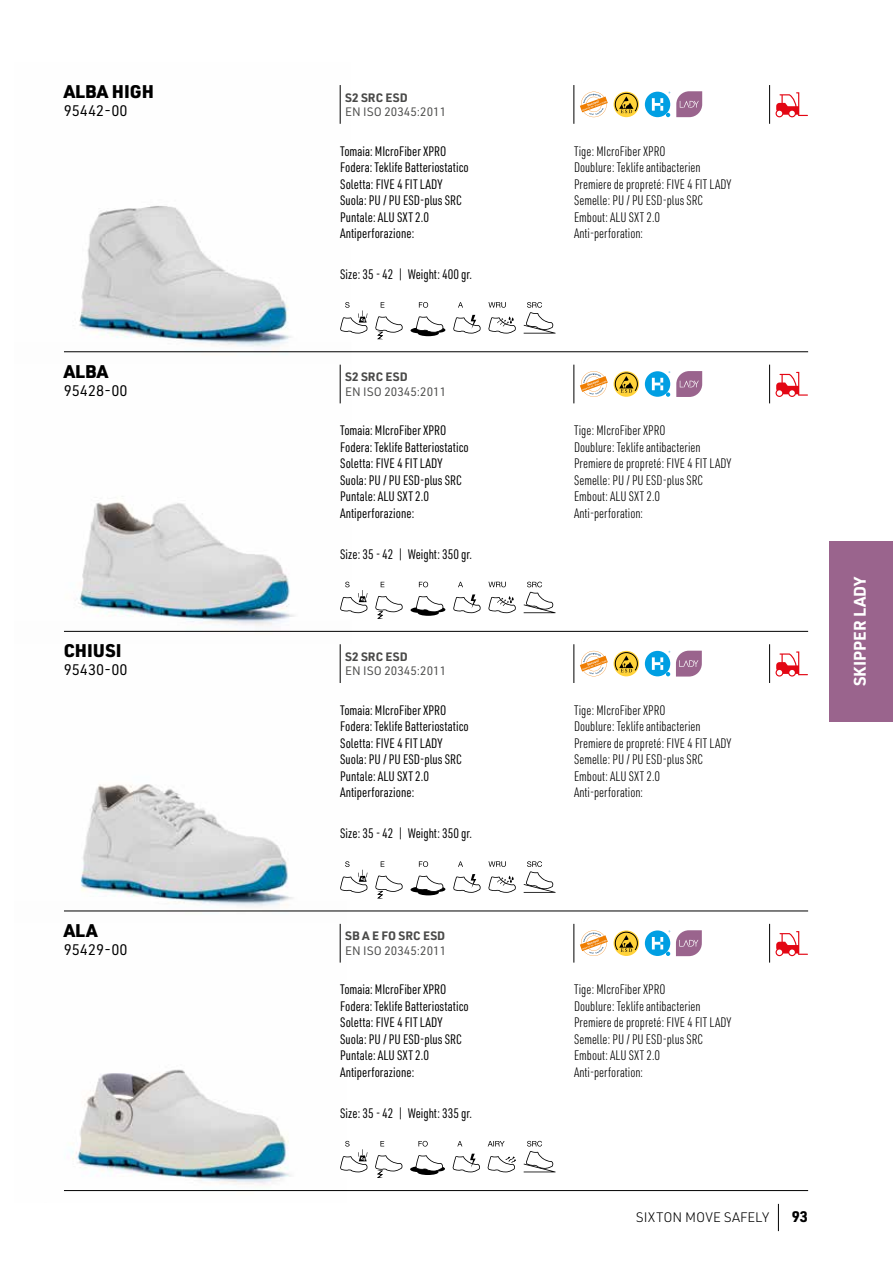
<style>
.page{position:relative;width:893px;height:1263px;background:#fff}
.page>*{position:absolute;margin:0;border:0;box-sizing:border-box;transform-origin:0 0}
.t1{font:900 18px "URWDIN";color:#000}
.t2{font:700 16.5px "URWDIN";color:#fff}
.t3{font:15px "URWDIN";color:#000}
.t4{font:700 15px "URWDIN";color:#000}
.t5{font:13.5px/16.5px "URWDIN Cond";color:#000}
.t6{font:300 13.5px/16.5px "URWDIN Cond";color:#000}
.t7{font:300 13.5px "URWDIN";color:#000}
.t8{font:12px "URWDIN";color:#4a4a49}
.t9{font:700 12px "URWDIN";color:#4a4a49}
</style>
<div class="page">
<svg style="left:778px;top:1204px;width:1px;height:27px"></svg>
<div style="left:829px;top:541px;width:64px;height:181px;background:#9a648d"></div>
<svg style="left:645px;top:92px;width:25px;height:25px"></svg>
<svg style="left:652px;top:92px;width:18px;height:25px"></svg>
<svg style="left:580px;top:92px;width:28px;height:25px"></svg>
<svg style="left:614px;top:92px;width:25px;height:25px"></svg>
<svg style="left:615px;top:93px;width:23px;height:20px"></svg>
<img style="left:79px;top:85px;width:261px;height:257px">
<svg style="left:381px;top:302px;width:3px;height:6px"></svg>
<svg style="left:375px;top:316px;width:28px;height:23px"></svg>
<svg style="left:419px;top:302px;width:9px;height:6px"></svg>
<svg style="left:411px;top:316px;width:34px;height:20px"></svg>
<svg style="left:340px;top:302px;width:27px;height:32px"></svg>
<svg style="left:458px;top:302px;width:5px;height:6px"></svg>
<svg style="left:453px;top:315px;width:28px;height:19px"></svg>
<svg style="left:524px;top:302px;width:32px;height:32px"></svg>
<svg style="left:488px;top:302px;width:18px;height:6px"></svg>
<svg style="left:488px;top:316px;width:28px;height:18px"></svg>
<hr style="left:340px;top:85px;width:1px;height:39px;background:#000">
<hr style="left:574px;top:85px;width:1px;height:39px;background:#000">
<hr style="left:769px;top:85px;width:1px;height:39px;background:#000">
<img style="left:64px;top:342px;width:288px;height:289px">
<div style="left:340px;top:582px;width:364px;height:37px;background:#fff"></div>
<svg style="left:375px;top:596px;width:28px;height:23px"></svg>
<svg style="left:419px;top:582px;width:9px;height:5px"></svg>
<svg style="left:411px;top:596px;width:34px;height:20px"></svg>
<svg style="left:340px;top:582px;width:27px;height:31px"></svg>
<svg style="left:458px;top:582px;width:5px;height:5px"></svg>
<svg style="left:453px;top:594px;width:28px;height:19px"></svg>
<svg style="left:524px;top:582px;width:32px;height:31px"></svg>
<svg style="left:488px;top:582px;width:18px;height:5px"></svg>
<svg style="left:488px;top:596px;width:28px;height:17px"></svg>
<hr style="left:340px;top:365px;width:1px;height:38px;background:#000">
<hr style="left:574px;top:365px;width:1px;height:38px;background:#000">
<hr style="left:769px;top:365px;width:1px;height:38px;background:#000">
<svg style="left:580px;top:371px;width:28px;height:26px"></svg>
<div style="left:614px;top:371px;width:25px;height:26px;background:#ffd239;border-radius:50%"></div>
<svg style="left:615px;top:372px;width:23px;height:21px"></svg>
<svg style="left:645px;top:371px;width:25px;height:26px"></svg>
<svg style="left:652px;top:371px;width:18px;height:26px"></svg>
<img style="left:64px;top:622px;width:286px;height:289px">
<div style="left:340px;top:861px;width:364px;height:37px;background:#fff"></div>
<svg style="left:381px;top:861px;width:3px;height:6px"></svg>
<svg style="left:375px;top:875px;width:28px;height:23px"></svg>
<svg style="left:419px;top:861px;width:9px;height:6px"></svg>
<svg style="left:411px;top:875px;width:34px;height:20px"></svg>
<svg style="left:340px;top:861px;width:27px;height:32px"></svg>
<svg style="left:458px;top:861px;width:5px;height:6px"></svg>
<svg style="left:453px;top:874px;width:28px;height:19px"></svg>
<svg style="left:524px;top:861px;width:32px;height:32px"></svg>
<svg style="left:488px;top:861px;width:18px;height:6px"></svg>
<svg style="left:488px;top:876px;width:28px;height:17px"></svg>
<hr style="left:340px;top:644px;width:1px;height:39px;background:#000">
<hr style="left:574px;top:644px;width:1px;height:39px;background:#000">
<hr style="left:769px;top:644px;width:1px;height:39px;background:#000">
<svg style="left:580px;top:651px;width:28px;height:25px"></svg>
<svg style="left:614px;top:651px;width:25px;height:25px"></svg>
<svg style="left:615px;top:652px;width:23px;height:20px"></svg>
<div style="left:645px;top:651px;width:25px;height:25px;background:#009fe3;border-radius:50%"></div>
<svg style="left:652px;top:651px;width:18px;height:25px"></svg>
<img style="left:64px;top:901px;width:283px;height:291px">
<div style="left:340px;top:1141px;width:364px;height:37px;background:#fff"></div>
<svg style="left:380px;top:1141px;width:4px;height:5px"></svg>
<svg style="left:375px;top:1155px;width:27px;height:23px"></svg>
<svg style="left:418px;top:1141px;width:10px;height:5px"></svg>
<svg style="left:410px;top:1155px;width:35px;height:20px"></svg>
<svg style="left:340px;top:1141px;width:27px;height:31px"></svg>
<svg style="left:457px;top:1141px;width:5px;height:5px"></svg>
<svg style="left:452px;top:1154px;width:28px;height:18px"></svg>
<svg style="left:524px;top:1141px;width:32px;height:31px"></svg>
<svg style="left:487px;top:1156px;width:29px;height:16px"></svg>
<svg style="left:488px;top:1141px;width:17px;height:5px"></svg>
<hr style="left:340px;top:924px;width:1px;height:38px;background:#000">
<hr style="left:574px;top:924px;width:1px;height:38px;background:#000">
<hr style="left:769px;top:924px;width:1px;height:38px;background:#000">
<svg style="left:580px;top:930px;width:28px;height:26px"></svg>
<svg style="left:614px;top:930px;width:25px;height:26px"></svg>
<svg style="left:615px;top:932px;width:23px;height:20px"></svg>
<svg style="left:645px;top:930px;width:25px;height:26px"></svg>
<svg style="left:652px;top:930px;width:18px;height:26px"></svg>
<hr style="left:64px;top:351px;width:744px;height:1px;background:#000">
<hr style="left:64px;top:911px;width:744px;height:1px;background:#000">
<hr style="left:64px;top:631px;width:744px;height:1px;background:#000">
<hr style="left:64px;top:1190px;width:744px;height:1px;background:#000">
<svg style="left:775px;top:92px;width:33px;height:25px"></svg>
<svg style="left:775px;top:372px;width:33px;height:25px"></svg>
<svg style="left:775px;top:931px;width:33px;height:25px"></svg>
<svg style="left:775px;top:651px;width:33px;height:25px"></svg>
<svg style="left:676px;top:91px;width:26px;height:26px"></svg>
<svg style="left:676px;top:371px;width:26px;height:26px"></svg>
<svg style="left:676px;top:651px;width:26px;height:25px"></svg>
<svg style="left:676px;top:930px;width:26px;height:26px"></svg>
<h1 class="t1" style="left:64px;top:79px;width:92px">ALBA HIGH</h1>
<p class="t3" style="left:64px;top:101px;width:65px">95442-00</p>
<h1 class="t1" style="left:64px;top:358px;width:46px">ALBA</h1>
<p class="t3" style="left:64px;top:380px;width:65px">95428-00</p>
<h1 class="t1" style="left:64px;top:638px;width:59px">CHIUSI</h1>
<p class="t3" style="left:64px;top:660px;width:65px">95430-00</p>
<h1 class="t1" style="left:64px;top:918px;width:35px">ALA</h1>
<p class="t3" style="left:64px;top:939px;width:65px">95429-00</p>
<p class="t9" style="left:345px;top:89px;width:64px">S2 SRC ESD</p>
<p class="t8" style="left:345px;top:104px;width:102px">EN ISO 20345:2011</p>
<p class="t5" style="left:340px;top:142px;width:130px">Tomaia: MIcroFiber XPRO<br>Fodera: Teklife Batteriostatico<br>Soletta: FIVE 4 FIT LADY<br>Suola: PU / PU ESD-plus SRC<br>Puntale: ALU SXT 2.0<br>Antiperforazione:</p>
<p class="t6" style="left:574px;top:142px;width:159px">Tige: MIcroFiber XPRO<br>Doublure: Teklife antibacterien<br>Premiere de propreté: FIVE 4 FIT LADY<br>Semelle: PU / PU ESD-plus SRC<br>Embout: ALU SXT 2.0<br>Anti-perforation:</p>
<p class="t5" style="left:340px;top:265px;width:133px">Size: 35 - 42 | Weight: 400 gr.</p>
<p class="t9" style="left:345px;top:369px;width:64px">S2 SRC ESD</p>
<p class="t8" style="left:345px;top:383px;width:102px">EN ISO 20345:2011</p>
<p class="t5" style="left:340px;top:422px;width:130px">Tomaia: MIcroFiber XPRO<br>Fodera: Teklife Batteriostatico<br>Soletta: FIVE 4 FIT LADY<br>Suola: PU / PU ESD-plus SRC<br>Puntale: ALU SXT 2.0<br>Antiperforazione:</p>
<p class="t6" style="left:574px;top:422px;width:159px">Tige: MIcroFiber XPRO<br>Doublure: Teklife antibacterien<br>Premiere de propreté: FIVE 4 FIT LADY<br>Semelle: PU / PU ESD-plus SRC<br>Embout: ALU SXT 2.0<br>Anti-perforation:</p>
<p class="t5" style="left:340px;top:545px;width:133px">Size: 35 - 42 | Weight: 350 gr.</p>
<p class="t9" style="left:345px;top:648px;width:64px">S2 SRC ESD</p>
<p class="t8" style="left:345px;top:663px;width:102px">EN ISO 20345:2011</p>
<p class="t5" style="left:340px;top:701px;width:130px">Tomaia: MIcroFiber XPRO<br>Fodera: Teklife Batteriostatico<br>Soletta: FIVE 4 FIT LADY<br>Suola: PU / PU ESD-plus SRC<br>Puntale: ALU SXT 2.0<br>Antiperforazione:</p>
<p class="t6" style="left:574px;top:701px;width:159px">Tige: MIcroFiber XPRO<br>Doublure: Teklife antibacterien<br>Premiere de propreté: FIVE 4 FIT LADY<br>Semelle: PU / PU ESD-plus SRC<br>Embout: ALU SXT 2.0<br>Anti-perforation:</p>
<p class="t5" style="left:340px;top:825px;width:133px">Size: 35 - 42 | Weight: 350 gr.</p>
<p class="t9" style="left:345px;top:928px;width:102px">SB A E FO SRC ESD</p>
<p class="t8" style="left:345px;top:942px;width:102px">EN ISO 20345:2011</p>
<p class="t5" style="left:340px;top:981px;width:130px">Tomaia: MIcroFiber XPRO<br>Fodera: Teklife Batteriostatico<br>Soletta: FIVE 4 FIT LADY<br>Suola: PU / PU ESD-plus SRC<br>Puntale: ALU SXT 2.0<br>Antiperforazione:</p>
<p class="t6" style="left:574px;top:981px;width:159px">Tige: MIcroFiber XPRO<br>Doublure: Teklife antibacterien<br>Premiere de propreté: FIVE 4 FIT LADY<br>Semelle: PU / PU ESD-plus SRC<br>Embout: ALU SXT 2.0<br>Anti-perforation:</p>
<p class="t5" style="left:340px;top:1104px;width:133px">Size: 35 - 42 | Weight: 335 gr.</p>
<p class="t7" style="left:636px;top:1209px;width:135px">SIXTON MOVE SAFELY</p>
<p class="t4" style="left:792px;top:1206px;width:18px">93</p>
<p class="t2" style="left:848px;top:686px;width:112px;rotate:-90deg">SKIPPER LADY</p>
</div>
